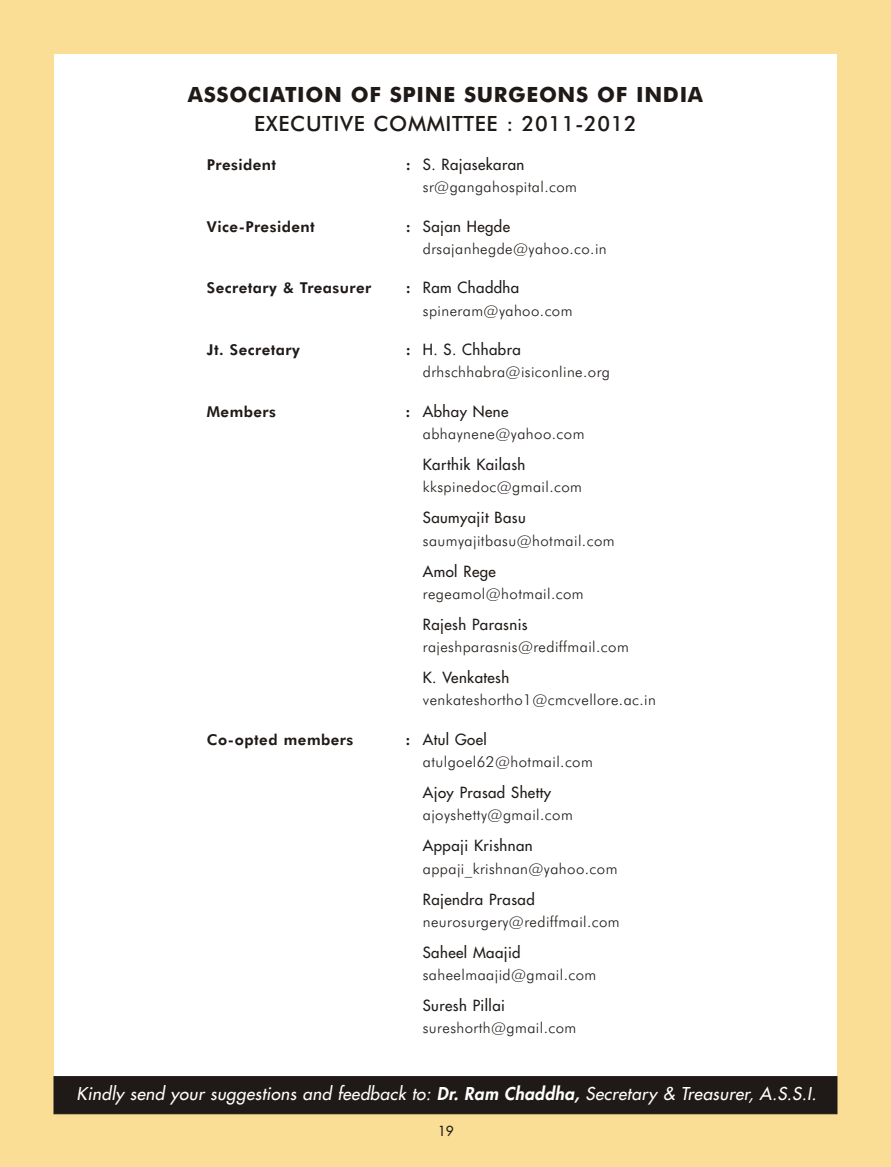
<style>
.page{position:relative;width:891px;height:1167px;background:#fff}
.page>*{position:absolute;margin:0;border:0;box-sizing:border-box;transform-origin:0 0}
.t1{font:500 21px "Futura BT";letter-spacing:.03em;color:#1f1a17}
.t2{font:500 21px "Futura BT";letter-spacing:.03em;color:#1f1a17}
.t3{font:italic 17.25px "Futura";letter-spacing:.02em;color:#fff}
.t4{font:300 15px "Futura BT";letter-spacing:.03em;color:#1f1a17}
.t5{font:15px "Futura";letter-spacing:.03em;color:#1f1a17}
.t6{font:800 15px "Futura BT";letter-spacing:.03em;color:#1f1a17}
.t7{font:13.5px "Futura";color:#1f1a17}
.s1{font-family:"Futura BT";font-weight:800}
.s2{font-weight:800}
</style>
<div class="page">
<div style="left:0;top:0;width:891px;height:1166px;background:#fade96"></div>
<div style="left:54px;top:54px;width:783px;height:1058px;background:#fff"></div>
<div style="left:54px;top:1076px;width:783px;height:38px;background:#1f1a17;border:1px solid #1f1a17"></div>
<h1 class="t1" style="left:188px;top:86px;width:517px">ASSOCIATION OF SPINE SURGEONS OF INDIA</h1>
<h1 class="t2" style="left:254px;top:115px;width:384px">EXECUTIVE COMMITTEE : 2011-2012</h1>
<p class="t6" style="left:207px;top:158px;width:71px">President</p>
<p class="t5" style="left:406px;top:159px;width:120px"><span class="s1">:</span> S. Rajasekaran</p>
<p class="t4" style="left:423px;top:181px;width:156px">sr@gangahospital.com</p>
<p class="t6" style="left:207px;top:220px;width:109px">Vice-President</p>
<p class="t5" style="left:406px;top:221px;width:106px"><span class="s1">:</span> Sajan Hegde</p>
<p class="t4" style="left:423px;top:242px;width:185px">drsajanhegde@yahoo.co.in</p>
<p class="t6" style="left:207px;top:282px;width:166px">Secretary &amp; Treasurer</p>
<p class="t5" style="left:406px;top:282px;width:115px"><span class="s1">:</span> Ram Chaddha</p>
<p class="t4" style="left:423px;top:304px;width:151px">spineram@yahoo.com</p>
<p class="t6" style="left:207px;top:344px;width:94px">Jt. Secretary</p>
<p class="t5" style="left:406px;top:344px;width:117px"><span class="s1">:</span> H. S. Chhabra</p>
<p class="t4" style="left:423px;top:366px;width:189px">drhschhabra@isiconline.org</p>
<p class="t6" style="left:207px;top:405px;width:71px">Members</p>
<p class="t5" style="left:406px;top:406px;width:104px"><span class="s1">:</span> Abhay Nene</p>
<p class="t4" style="left:423px;top:427px;width:163px">abhaynene@yahoo.com</p>
<p class="t5" style="left:423px;top:459px;width:104px">Karthik Kailash</p>
<p class="t4" style="left:423px;top:481px;width:161px">kkspinedoc@gmail.com</p>
<p class="t5" style="left:423px;top:512px;width:104px">Saumyajit Basu</p>
<p class="t4" style="left:423px;top:534px;width:193px">saumyajitbasu@hotmail.com</p>
<p class="t5" style="left:423px;top:565px;width:75px">Amol Rege</p>
<p class="t4" style="left:423px;top:587px;width:162px">regeamol@hotmail.com</p>
<p class="t5" style="left:423px;top:619px;width:106px">Rajesh Parasnis</p>
<p class="t4" style="left:423px;top:640px;width:207px">rajeshparasnis@rediffmail.com</p>
<p class="t5" style="left:423px;top:672px;width:88px">K. Venkatesh</p>
<p class="t4" style="left:423px;top:694px;width:235px">venkateshortho1@cmcvellore.ac.in</p>
<p class="t6" style="left:207px;top:733px;width:148px">Co-opted members</p>
<p class="t5" style="left:406px;top:734px;width:83px"><span class="s1">:</span> Atul Goel</p>
<p class="t4" style="left:423px;top:755px;width:172px">atulgoel62@hotmail.com</p>
<p class="t5" style="left:423px;top:787px;width:130px">Ajoy Prasad Shetty</p>
<p class="t4" style="left:423px;top:809px;width:152px">ajoyshetty@gmail.com</p>
<p class="t5" style="left:423px;top:840px;width:111px">Appaji Krishnan</p>
<p class="t4" style="left:423px;top:862px;width:196px">appaji_krishnan@yahoo.com</p>
<p class="t5" style="left:423px;top:893px;width:113px">Rajendra Prasad</p>
<p class="t4" style="left:423px;top:915px;width:199px">neurosurgery@rediffmail.com</p>
<p class="t5" style="left:423px;top:947px;width:99px">Saheel Maajid</p>
<p class="t4" style="left:423px;top:968px;width:175px">saheelmaajid@gmail.com</p>
<p class="t5" style="left:423px;top:1000px;width:84px">Suresh Pillai</p>
<p class="t4" style="left:423px;top:1021px;width:155px">sureshorth@gmail.com</p>
<p class="t3" style="left:77px;top:1087px;width:741px">Kindly send your suggestions and feedback to: <span class="s2">Dr. Ram Chaddha,</span> Secretary &amp; Treasurer, A.S.S.I.</p>
<p class="t7" style="left:438px;top:1125px;width:17px">19</p>
</div>
